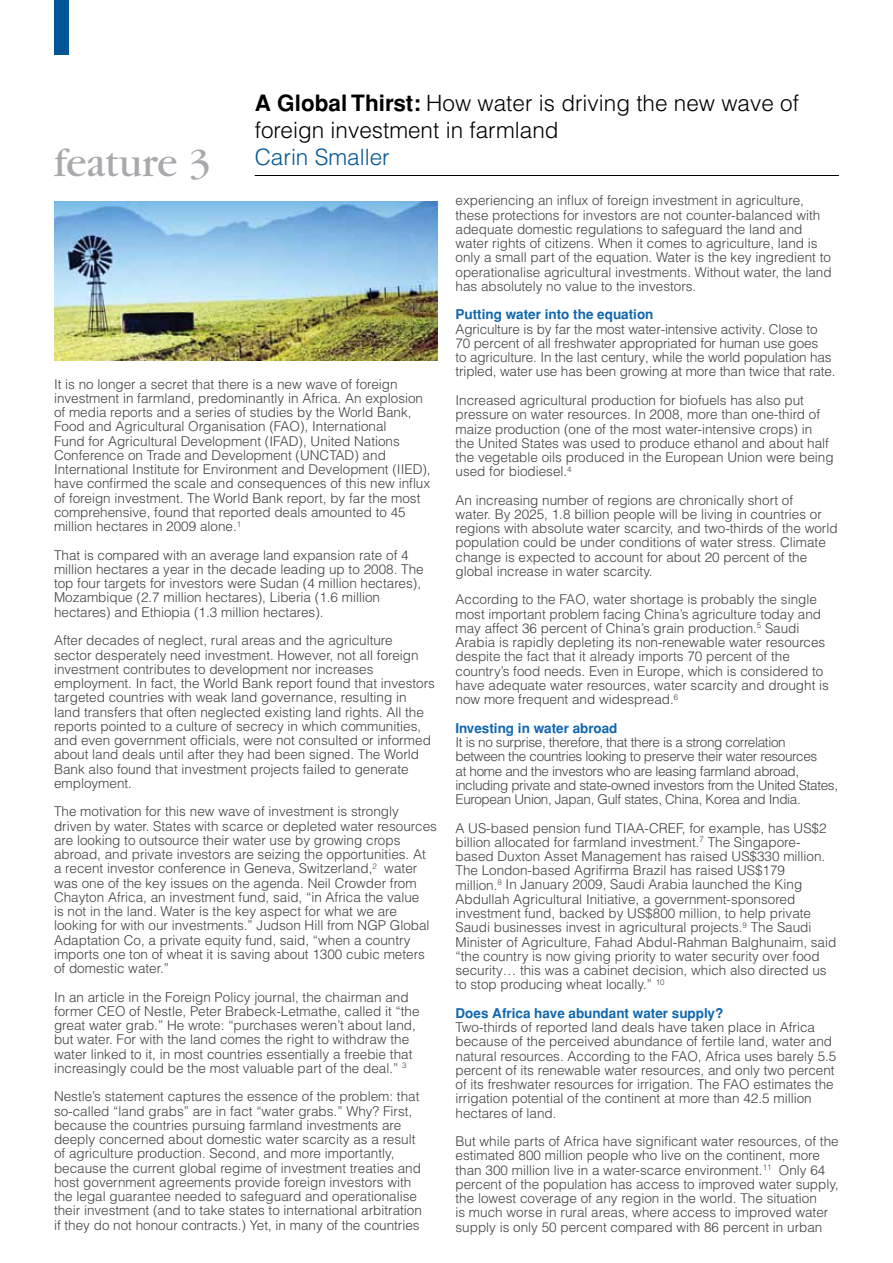
<style>
.page{position:relative;width:893px;height:1263px;background:#fff}
.page>*{position:absolute;margin:0;border:0;box-sizing:border-box;transform-origin:0 0}
.t1{font:42px "Garamond";color:#a7a9ac}
.t2{font:300 22.5px/27px "Helvetica";color:#000}
.t3{font:300 22.5px "Helvetica";color:#005695}
.t4{font:300 13.5px/14.2px "Helvetica";color:#414042}
.t5{font:300 13.5px/14.2px "Helvetica";letter-spacing:-.025em;color:#414042}
.t6{font:700 13.5px "Helvetica";color:#1067af}
.s1{font-weight:700}
</style>
<div class="page">
<div style="left:54px;top:0;width:14px;height:54px;background:#005695"></div>
<hr style="left:255px;top:175px;width:584px;height:1px;background:#000">
<img style="left:54px;top:201px;width:383px;height:159px">
<h2 class="t2" style="left:255px;top:89px;width:546px"><span class="s1">A Global Thirst:</span> How water is driving the new wave of foreign investment in farmland</h2>
<h2 class="t3" style="left:255px;top:143px;width:136px">Carin Smaller</h2>
<p class="t4" style="left:455px;top:193px;width:378px">experiencing an influx of foreign investment in agriculture, these protections for investors are not counter-balanced with adequate domestic regulations to safeguard the land and water rights of citizens. When it comes to agriculture, land is only a small part of the equation. Water is the key ingredient to operationalise agricultural investments. Without water, the land has absolutely no value to the investors.</p>
<p class="t6" style="left:455px;top:307px;width:200px">Putting water into the equation</p>
<p class="t4" style="left:455px;top:321px;width:382px">Agriculture is by far the most water-intensive activity. Close to 70 percent of all freshwater appropriated for human use goes<br>to agriculture. In the last century, while the world population has tripled, water use has been growing at more than twice that rate.</p>
<p class="t4" style="left:455px;top:393px;width:380px">Increased agricultural production for biofuels has also put pressure on water resources. In 2008, more than one-third of maize production (one of the most water-intensive crops) in the United States was used to produce ethanol and about half the vegetable oils produced in the European Union were being used for biodiesel.<sup>4</sup></p>
<p class="t4" style="left:455px;top:492px;width:384px">An increasing number of regions are chronically short of<br>water. By 2025, 1.8 billion people will be living in countries or regions with absolute water scarcity, and two-thirds of the world population could be under conditions of water stress. Climate change is expected to account for about 20 percent of the global increase in water scarcity.</p>
<p class="t4" style="left:455px;top:592px;width:375px">According to the FAO, water shortage is probably the single most important problem facing China’s agriculture today and may affect 36 percent of China’s grain production.<sup>5</sup> Saudi Arabia is rapidly depleting its non-renewable water resources despite the fact that it already imports 70 percent of the country’s food needs. Even in Europe, which is considered to have adequate water resources, water scarcity and drought is now more frequent and widespread.<sup>6</sup></p>
<p class="t6" style="left:455px;top:720px;width:163px">Investing in water abroad</p>
<p class="t5" style="left:455px;top:735px;width:384px">It is no surprise, therefore, that there is a strong correlation between the countries looking to preserve their water resources<br>at home and the investors who are leasing farmland abroad, including private and state-owned investors from the United States, European Union, Japan, Gulf states, China, Korea and India.</p>
<p class="t4" style="left:455px;top:820px;width:382px">A US-based pension fund TIAA-CREF, for example, has US$2 billion allocated for farmland investment.<sup>7</sup> The Singapore&shy;based Duxton Asset Management has raised US$330 million.<br>The London-based Agrifirma Brazil has raised US$179<br>million.<sup>8</sup> In January 2009, Saudi Arabia launched the King Abdullah Agricultural Initiative, a government-sponsored investment fund, backed by US$800 million, to help private Saudi businesses invest in agricultural projects.<sup>9</sup> The Saudi Minister of Agriculture, Fahad Abdul-Rahman Balghunaim, said “the country is now giving priority to water security over food security… this was a cabinet decision, which also directed us to stop producing wheat locally.” <sup>10</sup></p>
<p class="t6" style="left:455px;top:1005px;width:269px">Does Africa have abundant water supply?</p>
<p class="t4" style="left:455px;top:1020px;width:382px">Two-thirds of reported land deals have taken place in Africa because of the perceived abundance of fertile land, water and natural resources. According to the FAO, Africa uses barely 5.5 percent of its renewable water resources, and only two percent of its freshwater resources for irrigation. The FAO estimates the irrigation potential of the continent at more than 42.5 million hectares of land.</p>
<p class="t4" style="left:455px;top:1134px;width:385px">But while parts of Africa have significant water resources, of the estimated 800 million people who live on the continent, more than 300 million live in a water-scarce environment.<sup>11</sup> Only 64 percent of the population has access to improved water supply, the lowest coverage of any region in the world. The situation<br>is much worse in rural areas, where access to improved water supply is only 50 percent compared with 86 percent in urban</p>
<h1 class="t1" style="left:54px;top:141px;width:159px">feature 3</h1>
<p class="t4" style="left:54px;top:376px;width:378px">It is no longer a secret that there is a new wave of foreign investment in farmland, predominantly in Africa. An explosion of media reports and a series of studies by the World Bank, Food and Agricultural Organisation (FAO), International<br>Fund for Agricultural Development (IFAD), United Nations Conference on Trade and Development (UNCTAD) and International Institute for Environment and Development (IIED), have confirmed the scale and consequences of this new influx of foreign investment. The World Bank report, by far the most comprehensive, found that reported deals amounted to 45 million hectares in 2009 alone.<sup>1</sup></p>
<p class="t4" style="left:54px;top:547px;width:371px">That is compared with an average land expansion rate of 4 million hectares a year in the decade leading up to 2008. The top four targets for investors were Sudan (4 million hectares), Mozambique (2.7 million hectares), Liberia (1.6 million hectares) and Ethiopia (1.3 million hectares).</p>
<p class="t4" style="left:54px;top:633px;width:382px">After decades of neglect, rural areas and the agriculture<br>sector desperately need investment. However, not all foreign investment contributes to development nor increases employment. In fact, the World Bank report found that investors targeted countries with weak land governance, resulting in land transfers that often neglected existing land rights. All the reports pointed to a culture of secrecy in which communities, and even government officials, were not consulted or informed about land deals until after they had been signed. The World Bank also found that investment projects failed to generate employment.</p>
<p class="t4" style="left:54px;top:804px;width:384px">The motivation for this new wave of investment is strongly driven by water. States with scarce or depleted water resources are looking to outsource their water use by growing crops abroad, and private investors are seizing the opportunities. At<br>a recent investor conference in Geneva, Switzerland,<sup>2</sup> water was one of the key issues on the agenda. Neil Crowder from Chayton Africa, an investment fund, said, “in Africa the value<br>is not in the land. Water is the key aspect for what we are looking for with our investments.” Judson Hill from NGP Global Adaptation Co, a private equity fund, said, “when a country imports one ton of wheat it is saving about 1300 cubic meters of domestic water.”</p>
<p class="t4" style="left:54px;top:989px;width:367px">In an article in the Foreign Policy journal, the chairman and former CEO of Nestle, Peter Brabeck-Letmathe, called it “the great water grab.” He wrote: “purchases weren’t about land, but water. For with the land comes the right to withdraw the water linked to it, in most countries essentially a freebie that increasingly could be the most valuable part of the deal.” <sup>3</sup></p>
<p class="t4" style="left:54px;top:1089px;width:369px">Nestle’s statement captures the essence of the problem: that so-called “land grabs” are in fact “water grabs.” Why? First, because the countries pursuing farmland investments are deeply concerned about domestic water scarcity as a result of agriculture production. Second, and more importantly, because the current global regime of investment treaties and host government agreements provide foreign investors with the legal guarantee needed to safeguard and operationalise their investment (and to take states to international arbitration if they do not honour contracts.) Yet, in many of the countries</p>
</div>
